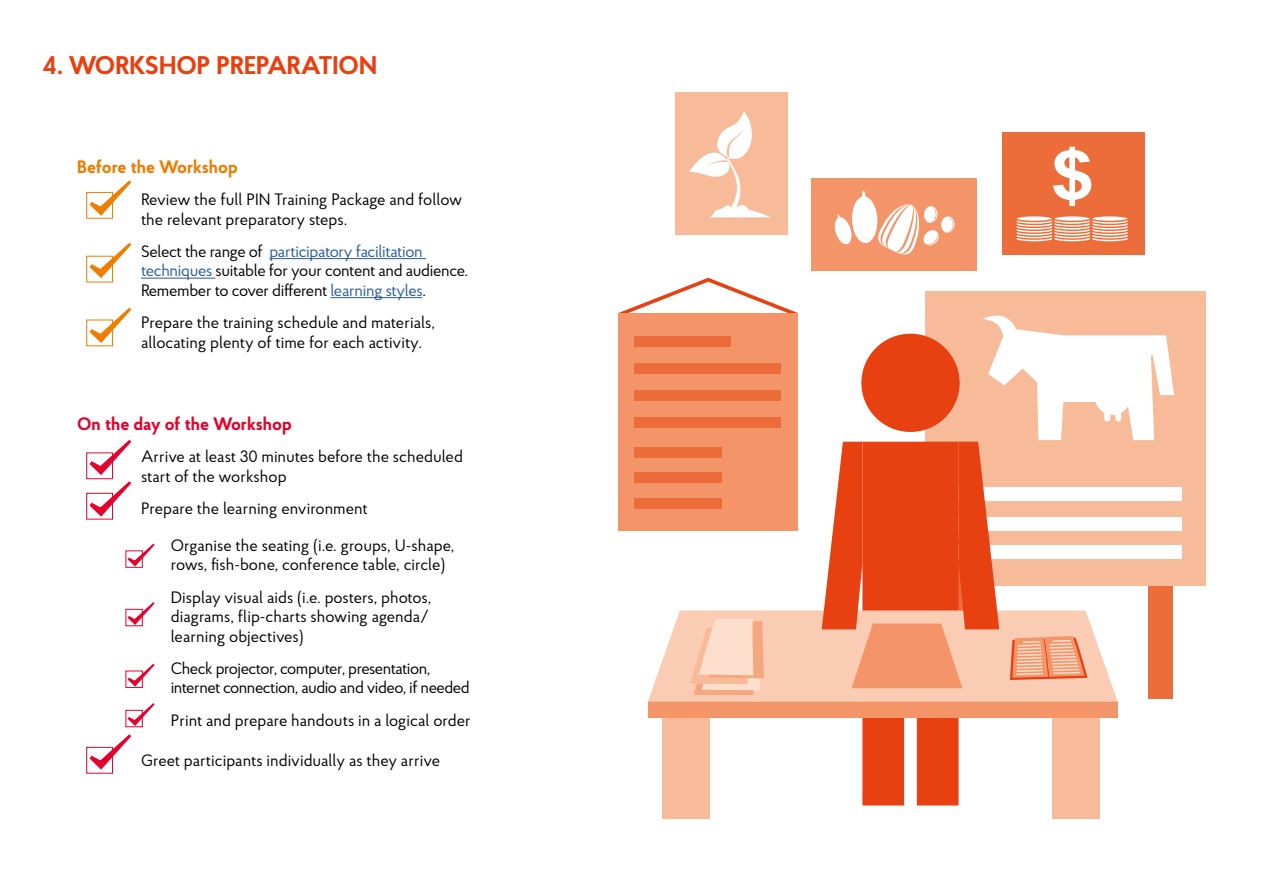
<style>
.page{position:relative;width:1263px;height:893px;background:#fff}
.page>*{position:absolute;margin:0;border:0;box-sizing:border-box;transform-origin:0 0}
.t1{font:700 25.5px "Proba Pro";color:#e74011}
.t2{font:700 18px "Proba Pro";color:#e4032e}
.t3{font:700 18px "Proba Pro";color:#ef7d00}
.t4{font:16.5px/19.5px "Proba Pro";letter-spacing:-.01em;color:#000}
.t5{font:16.5px/19.5px "Proba Pro";letter-spacing:-.03em;color:#000}
.s1{color:#275b9b}
</style>
<div class="page">
<div style="left:925px;top:291px;width:280px;height:294px;background:#f8bb9a"></div>
<div style="left:948px;top:487px;width:234px;height:14px;background:#fff"></div>
<hr style="left:269px;top:258px;width:157px;height:1px;background:#275b9b">
<hr style="left:141px;top:278px;width:75px;height:1px;background:#275b9b">
<hr style="left:330px;top:297px;width:92px;height:1px;background:#275b9b">
<div style="left:86px;top:192px;width:27px;height:27px;border:1px solid #ef7d00"></div>
<div style="left:86px;top:452px;width:27px;height:27px;border:1px solid #e4032e"></div>
<div style="left:86px;top:493px;width:27px;height:26px;border:1px solid #e4032e"></div>
<div style="left:126px;top:550px;width:17px;height:18px;border:1px solid #e4032e"></div>
<div style="left:126px;top:671px;width:17px;height:17px;border:1px solid #e4032e"></div>
<div style="left:86px;top:747px;width:27px;height:27px;border:1px solid #e4032e"></div>
<div style="left:86px;top:256px;width:27px;height:26px;border:1px solid #ef7d00"></div>
<div style="left:86px;top:320px;width:27px;height:26px;border:1px solid #ef7d00"></div>
<svg style="left:90px;top:180px;width:41px;height:36px"></svg>
<svg style="left:90px;top:440px;width:41px;height:35px"></svg>
<svg style="left:90px;top:481px;width:41px;height:36px"></svg>
<svg style="left:128px;top:544px;width:27px;height:22px"></svg>
<svg style="left:128px;top:602px;width:27px;height:23px"></svg>
<svg style="left:128px;top:664px;width:27px;height:23px"></svg>
<svg style="left:128px;top:703px;width:27px;height:23px"></svg>
<svg style="left:90px;top:734px;width:41px;height:36px"></svg>
<svg style="left:90px;top:243px;width:41px;height:35px"></svg>
<svg style="left:90px;top:308px;width:41px;height:35px"></svg>
<div style="left:948px;top:517px;width:234px;height:14px;background:#fff"></div>
<div style="left:948px;top:545px;width:234px;height:14px;background:#fff"></div>
<svg style="left:862px;top:718px;width:97px;height:87px;background:#ea5a32"></svg>
<div style="left:1052px;top:710px;width:47px;height:108px;background:#f8bb9a"></div>
<div style="left:662px;top:715px;width:47px;height:103px;background:#f8bb9a"></div>
<div style="left:648px;top:702px;width:470px;height:16px;background:#f39568"></div>
<div style="left:1002px;top:132px;width:142px;height:123px;background:#ed6d3a"></div>
<div style="left:811px;top:178px;width:165px;height:92px;background:#f39568"></div>
<div style="left:675px;top:92px;width:112px;height:143px;background:#f8bb9a"></div>
<svg style="left:619px;top:278px;width:555px;height:424px"></svg>
<svg style="left:689px;top:112px;width:81px;height:105px"></svg>
<svg style="left:1053px;top:147px;width:38px;height:59px"></svg>
<svg style="left:1092px;top:216px;width:35px;height:5px"></svg>
<svg style="left:1054px;top:216px;width:36px;height:5px"></svg>
<svg style="left:1017px;top:216px;width:35px;height:5px"></svg>
<svg style="left:1017px;top:220px;width:110px;height:21px"></svg>
<svg style="left:834px;top:191px;width:121px;height:64px"></svg>
<h1 class="t1" style="left:43px;top:48px;width:336px">4. WORKSHOP PREPARATION</h1>
<p class="t3" style="left:77px;top:154px;width:162px">Before the Workshop</p>
<p class="t4" style="left:141px;top:189px;width:323px">Review the full PIN Training Package and follow the relevant preparatory steps.</p>
<p class="t4" style="left:141px;top:241px;width:329px">Select the range of <span class="s1">participatory facilitation techniques</span> suitable for your content and audience.<br>Remember to cover different <span class="s1">learning styles</span>.</p>
<p class="t4" style="left:141px;top:312px;width:296px">Prepare the training schedule and materials, allocating plenty of time for each activity.</p>
<p class="t2" style="left:77px;top:412px;width:216px">On the day of the Workshop</p>
<p class="t4" style="left:141px;top:447px;width:323px">Arrive at least 30 minutes before the scheduled start of the workshop</p>
<p class="t4" style="left:141px;top:498px;width:228px">Prepare the learning environment</p>
<p class="t4" style="left:171px;top:535px;width:285px">Organise the seating (i.e. groups, U-shape, rows, fish-bone, conference table, circle)</p>
<p class="t4" style="left:171px;top:587px;width:262px">Display visual aids (i.e. posters, photos, diagrams, flip-charts showing agenda/ learning objectives)</p>
<p class="t5" style="left:171px;top:658px;width:300px">Check projector, computer, presentation, internet connection, audio and video, if needed</p>
<p class="t4" style="left:171px;top:710px;width:301px">Print and prepare handouts in a logical order</p>
<p class="t4" style="left:141px;top:750px;width:301px">Greet participants individually as they arrive</p>
</div>
